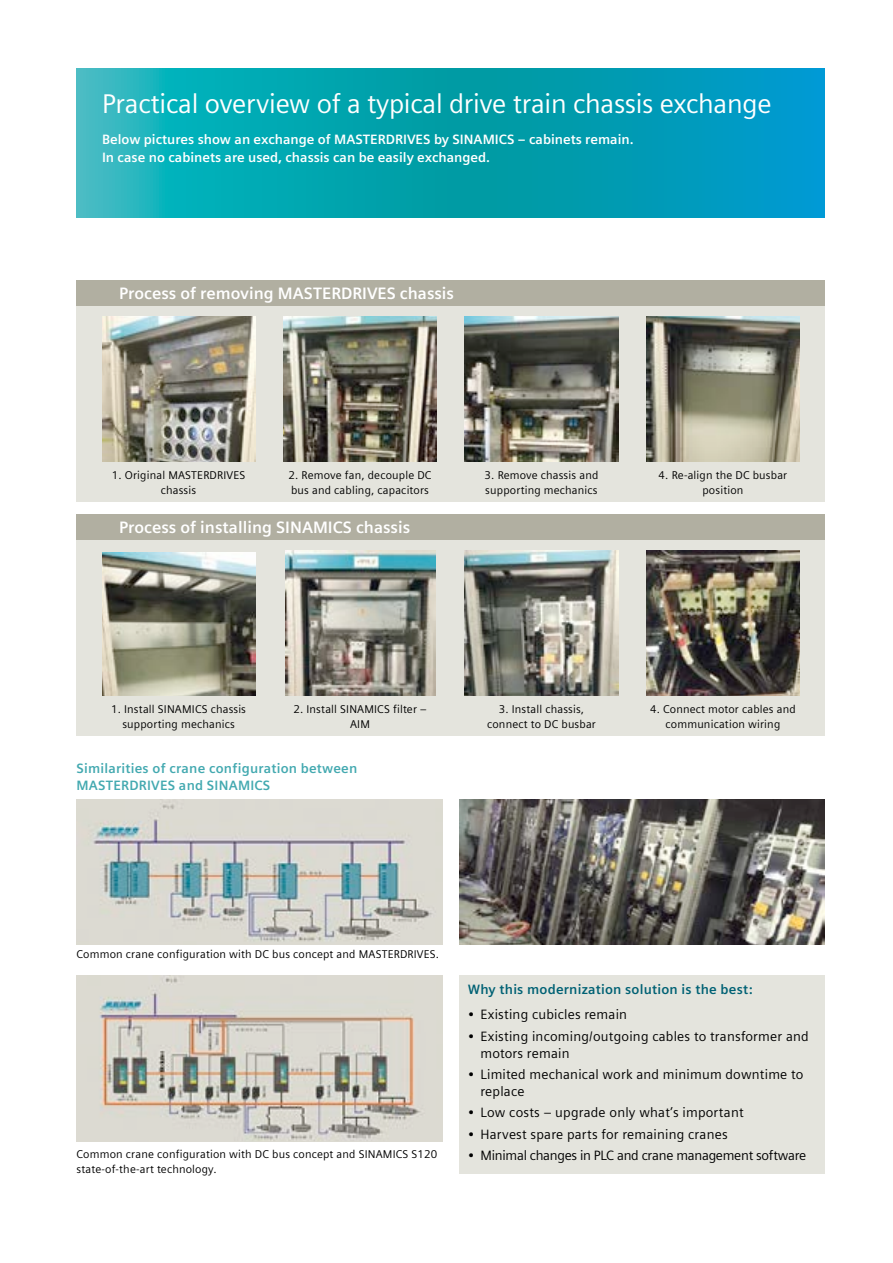
<style>
.page{position:relative;width:893px;height:1263px;background:#fff}
.page>*{position:absolute;margin:0;border:0;box-sizing:border-box;transform-origin:0 0}
.t1{font:27px "Siemens Sans Global";letter-spacing:-.01em;color:#fff}
.t2{font:700 16.5px "Siemens Sans Global";color:#fff}
.t3{font:13.5px/17px "Siemens Sans Global";letter-spacing:.015em;color:#000}
.t4{font:700 13.5px/17.5px "Siemens Sans Global";color:#fff}
.t5{font:700 13.5px/17px "Siemens Sans Global";letter-spacing:.015em;color:#43a9b0}
.t6{font:13.5px "Siemens Sans Global";letter-spacing:-.02em;color:#000}
.t7{font:700 13.5px "Siemens Sans Global";letter-spacing:.015em;color:#006174}
.t8{font:11.25px/14.7px "Siemens Sans Global";letter-spacing:.015em;color:#000;text-align:center}
</style>
<div class="page">
<div style="left:459px;top:975px;width:366px;height:199px;background:#e4e4dd"></div>
<img style="left:459px;top:799px;width:366px;height:145px">
<div style="left:77px;top:306px;width:748px;height:196px;background:#e4e4dd"></div>
<div style="left:77px;top:281px;width:748px;height:25px;background:#b1afa1"></div>
<img style="left:102px;top:317px;width:153px;height:144px">
<img style="left:283px;top:317px;width:154px;height:144px">
<img style="left:465px;top:317px;width:153px;height:144px">
<img style="left:646px;top:317px;width:153px;height:144px">
<div style="left:77px;top:540px;width:748px;height:196px;background:#e4e4dd"></div>
<div style="left:77px;top:514px;width:748px;height:26px;background:#b1afa1"></div>
<img style="left:102px;top:552px;width:153px;height:143px">
<img style="left:286px;top:551px;width:149px;height:144px">
<img style="left:465px;top:551px;width:153px;height:144px">
<img style="left:646px;top:551px;width:153px;height:144px">
<svg style="left:77px;top:68px;width:748px;height:149px;background:#05a2b5"></svg>
<img style="left:77px;top:799px;width:365px;height:145px">
<img style="left:77px;top:975px;width:365px;height:166px">
<h1 class="t1" style="left:102px;top:84px;width:671px">Practical overview of a typical drive train chassis exchange</h1>
<p class="t4" style="left:102px;top:131px;width:533px">Below pictures show an exchange of MASTERDRIVES by SINAMICS – cabinets remain.<br>In case no cabinets are used, chassis can be easily exchanged.</p>
<h2 class="t2" style="left:119px;top:284px;width:336px">Process of removing MASTERDRIVES chassis</h2>
<p class="t8" style="left:112px;top:469px;width:135px">1. Original MASTERDRIVES chassis</p>
<p class="t8" style="left:288px;top:469px;width:145px;text-align:left">2. Remove fan, decouple DC bus and cabling, capacitors</p>
<p class="t8" style="left:485px;top:469px;width:115px;text-align:left">3. Remove chassis and supporting mechanics</p>
<p class="t8" style="left:659px;top:469px;width:130px">4. Re-align the DC busbar position</p>
<h2 class="t2" style="left:119px;top:518px;width:293px">Process of installing SINAMICS chassis</h2>
<p class="t8" style="left:111px;top:702px;width:136px">1. Install SINAMICS chassis supporting mechanics</p>
<p class="t8" style="left:293px;top:702px;width:135px">2. Install SINAMICS filter –<br>AIM</p>
<p class="t8" style="left:487px;top:702px;width:110px">3. Install chassis, connect to DC busbar</p>
<p class="t8" style="left:650px;top:702px;width:147px">4. Connect motor cables and communication wiring</p>
<p class="t5" style="left:77px;top:760px;width:282px">Similarities of crane configuration between<br>MASTERDRIVES and SINAMICS</p>
<p class="t8" style="left:77px;top:947px;width:364px">Common crane configuration with DC bus concept and MASTERDRIVES.</p>
<p class="t8" style="left:77px;top:1147px;width:362px;text-align:left">Common crane configuration with DC bus concept and SINAMICS S120 state-of-the-art technology.</p>
<p class="t7" style="left:468px;top:981px;width:286px">Why this modernization solution is the best:</p>
<p class="t3" style="left:468px;top:1007px;width:161px">• Existing cubicles remain</p>
<p class="t3" style="left:480px;top:1028px;width:330px;text-indent:-13px">• Existing incoming/outgoing cables to transformer and motors remain</p>
<p class="t3" style="left:480px;top:1066px;width:324px;text-indent:-13px">• Limited mechanical work and minimum downtime to replace</p>
<p class="t3" style="left:468px;top:1105px;width:277px">• Low costs – upgrade only what’s important</p>
<p class="t3" style="left:468px;top:1126px;width:261px">• Harvest spare parts for remaining cranes</p>
<p class="t6" style="left:468px;top:1145px;width:340px">• Minimal changes in PLC and crane management software</p>
</div>
